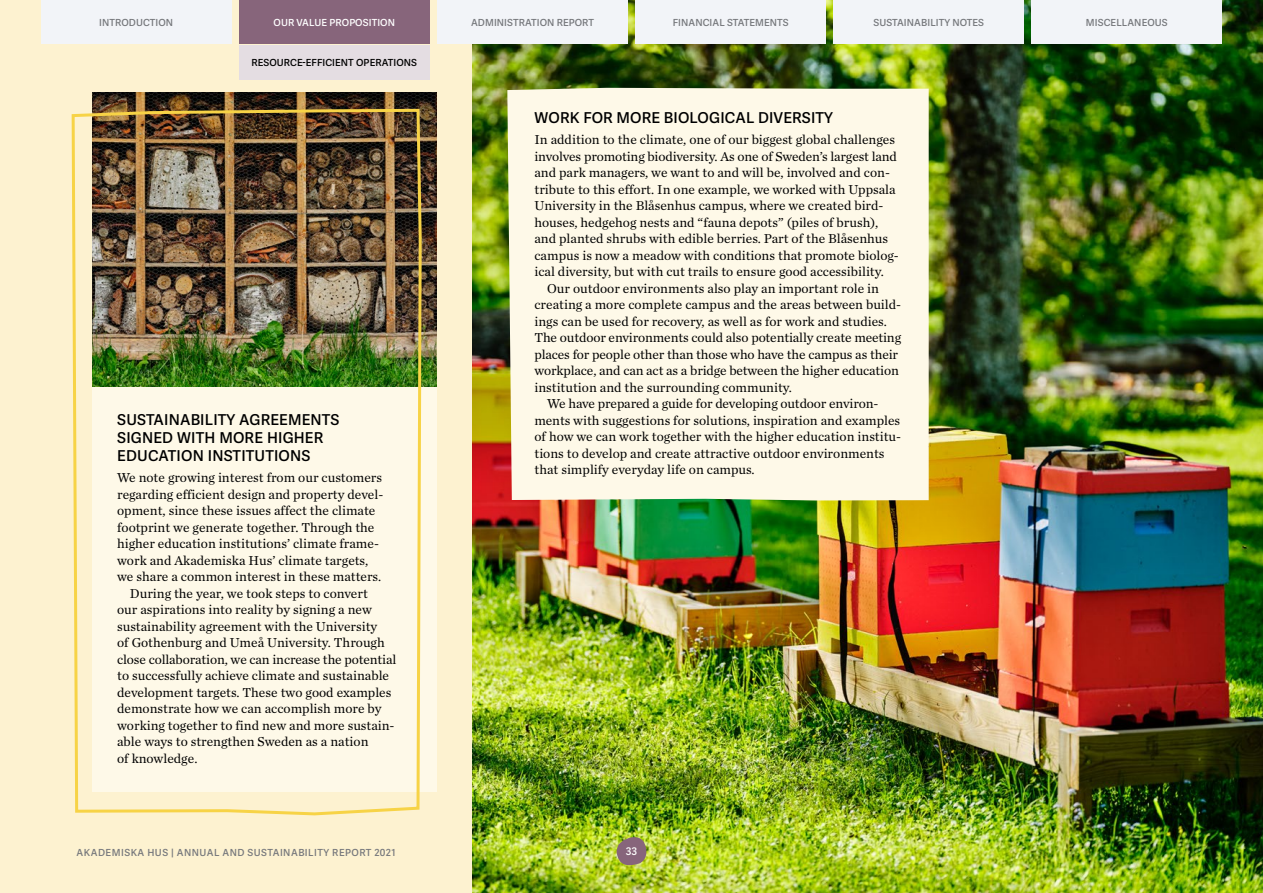
<style>
.page{position:relative;width:1263px;height:893px;background:#fdf2d0}
.page>*{position:absolute;margin:0;border:0;box-sizing:border-box;transform-origin:0 0}
.t1{font:600 15px/18px "Adelle Sans";letter-spacing:.01em;color:#000}
.t2{font:13.5px/16.5px "Chronicle Text G1";color:#000}
.t3{font:600 10.5px "Adelle Sans";color:#fff}
.t4{font:600 9.75px "Adelle Sans";letter-spacing:.01em;color:#76787c}
.t5{font:600 9.75px "Adelle Sans";letter-spacing:.05em;color:#76787c}
.t6{font:600 9.75px "Adelle Sans";letter-spacing:.01em;color:#000}
.t7{font:600 9.75px "Adelle Sans";letter-spacing:.01em;color:#fff}
</style>
<div class="page">
<img style="left:473px;top:0;width:790px;height:893px">
<svg style="left:616px;top:835px;width:30px;height:31px"></svg>
<div style="left:507px;top:88px;width:422px;height:412px;background:#fef9e8"></div>
<div style="left:92px;top:349px;width:345px;height:443px;background:#fef9e8"></div>
<img style="left:92px;top:92px;width:345px;height:295px">
<img style="left:71px;top:107px;width:352px;height:709px">
<div style="left:41px;top:0;width:190px;height:43px;background:#f2f4f8"></div>
<div style="left:239px;top:0;width:190px;height:43px;background:#87657b"></div>
<div style="left:437px;top:0;width:191px;height:43px;background:#f2f4f8"></div>
<div style="left:635px;top:0;width:191px;height:43px;background:#f2f4f8"></div>
<div style="left:833px;top:0;width:191px;height:43px;background:#f2f4f8"></div>
<div style="left:1031px;top:0;width:191px;height:43px;background:#f2f4f8"></div>
<div style="left:239px;top:46px;width:190px;height:34px;background:#e4dde2"></div>
<p class="t4" style="left:99px;top:17px;width:76px">INTRODUCTION</p>
<p class="t7" style="left:274px;top:17px;width:123px">OUR VALUE PROPOSITION</p>
<p class="t4" style="left:471px;top:17px;width:124px">ADMINISTRATION REPORT</p>
<p class="t4" style="left:673px;top:17px;width:117px">FINANCIAL STATEMENTS</p>
<p class="t4" style="left:873px;top:17px;width:112px">SUSTAINABILITY NOTES</p>
<p class="t4" style="left:1086px;top:17px;width:83px">MISCELLANEOUS</p>
<p class="t6" style="left:251px;top:57px;width:167px">RESOURCE-EFFICIENT OPERATIONS</p>
<p class="t1" style="left:117px;top:411px;width:224px">SUSTAINABILITY AGREEMENTS<br>SIGNED WITH MORE HIGHER<br>EDUCATION INSTITUTIONS</p>
<p class="t2" style="left:117px;top:469px;width:266px">We note growing interest from our customers</p>
<p class="t2" style="left:117px;top:485px;width:268px">regarding efficient design and property devel-</p>
<p class="t2" style="left:117px;top:502px;width:260px">opment, since these issues affect the climate</p>
<p class="t2" style="left:117px;top:518px;width:259px">footprint we generate together. Through the</p>
<p class="t2" style="left:117px;top:534px;width:263px">higher education institutions’ climate frame-</p>
<p class="t2" style="left:117px;top:551px;width:252px">work and Akademiska Hus’ climate targets,</p>
<p class="t2" style="left:117px;top:567px;width:265px">we share a common interest in these matters.</p>
<p class="t2" style="left:130px;top:584px;width:239px">During the year, we took steps to convert</p>
<p class="t2" style="left:117px;top:600px;width:256px">our aspirations into reality by signing a new</p>
<p class="t2" style="left:117px;top:617px;width:262px">sustainability agreement with the University</p>
<p class="t2" style="left:117px;top:633px;width:269px">of Gothenburg and Umeå University. Through</p>
<p class="t2" style="left:117px;top:650px;width:281px">close collaboration, we can increase the potential</p>
<p class="t2" style="left:117px;top:666px;width:273px">to successfully achieve climate and sustainable</p>
<p class="t2" style="left:117px;top:683px;width:276px">development targets. These two good examples</p>
<p class="t2" style="left:117px;top:699px;width:266px">demonstrate how we can accomplish more by</p>
<p class="t2" style="left:117px;top:716px;width:279px">working together to find new and more sustain-</p>
<p class="t2" style="left:117px;top:732px;width:253px">able ways to strengthen Sweden as a nation</p>
<p class="t2" style="left:117px;top:749px;width:82px">of knowledge.</p>
<p class="t1" style="left:535px;top:110px;width:300px">WORK FOR MORE BIOLOGICAL DIVERSITY</p>
<p class="t2" style="left:534px;top:131px;width:366px">In addition to the climate, one of our biggest global challenges involves promoting biodiversity. As one of Sweden’s largest land and park managers, we want to and will be, involved and con&shy;tribute to this effort. In one example, we worked with Uppsala University in the Blåsenhus campus, where we created bird&shy;houses, hedgehog nests and “fauna depots” (piles of brush), and planted shrubs with edible berries. Part of the Blåsenhus campus is now a meadow with conditions that promote biolog&shy;ical diversity, but with cut trails to ensure good accessibility.</p>
<p class="t2" style="left:547px;top:279px;width:333px">Our outdoor environments also play an important role in</p>
<p class="t2" style="left:534px;top:296px;width:368px">creating a more complete campus and the areas between build-</p>
<p class="t2" style="left:534px;top:312px;width:354px">ings can be used for recovery, as well as for work and studies.</p>
<p class="t2" style="left:534px;top:329px;width:368px">The outdoor environments could also potentially create meeting</p>
<p class="t2" style="left:534px;top:345px;width:365px">places for people other than those who have the campus as their</p>
<p class="t2" style="left:534px;top:362px;width:366px">workplace, and can act as a bridge between the higher education</p>
<p class="t2" style="left:534px;top:378px;width:259px">institution and the surrounding community.</p>
<p class="t2" style="left:547px;top:395px;width:333px">We have prepared a guide for developing outdoor environ-</p>
<p class="t2" style="left:534px;top:411px;width:367px">ments with suggestions for solutions, inspiration and examples</p>
<p class="t2" style="left:534px;top:428px;width:368px">of how we can work together with the higher education institu-</p>
<p class="t2" style="left:534px;top:444px;width:352px">tions to develop and create attractive outdoor environments</p>
<p class="t2" style="left:534px;top:461px;width:222px">that simplify everyday life on campus.</p>
<p class="t5" style="left:77px;top:847px;width:320px">AKADEMISKA HUS | ANNUAL AND SUSTAINABILITY REPORT 2021</p>
<p class="t3" style="left:626px;top:845px;width:13px">33</p>
</div>
